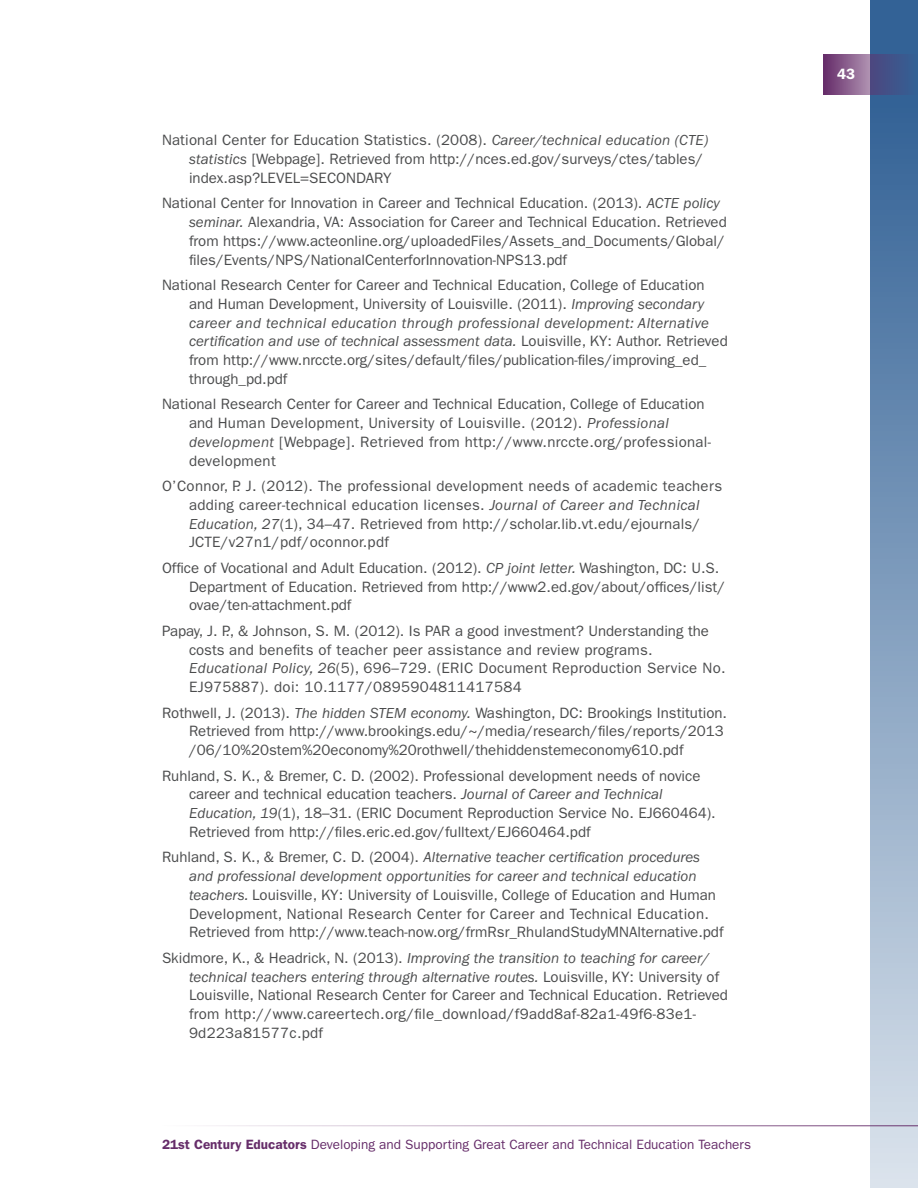
<style>
.page{position:relative;width:918px;height:1188px;background:#fff}
.page>*{position:absolute;margin:0;border:0;box-sizing:border-box;transform-origin:0 0}
.References{font:15px/18.8px "ITC Franklin Gothic Std";color:#4b4c4d}
.References-2{font:15px/18.8px "ITC Franklin Gothic Std";letter-spacing:.02em;color:#4b4c4d}
.t1{font:600 15px "ITC Franklin Gothic Std";color:#fff}
.t2{font:13.5px "ITC Franklin Gothic Std";color:#662d6a}
.s1{font-style:italic}
.s2{font-weight:600}
</style>
<div class="page">
<div style="left:870px;top:0;width:48px;height:1188px;background:linear-gradient(to bottom,#26588f,#dae2ec)"></div>
<hr style="left:162px;top:1125px;width:756px;height:1px;background:#662d6a">
<svg style="left:823px;top:54px;width:95px;height:40px;background:#64588b"></svg>
<p class="References" style="left:189px;top:131px;width:521px;text-indent:-27px">National Center for Education Statistics. (2008). <span class="s1">Career/technical education (CTE) statistics</span> [Webpage]. Retrieved from http://nces.ed.gov/surveys/ctes/tables/ index.asp?LEVEL=SECONDARY</p>
<p class="References" style="left:189px;top:194px;width:539px;text-indent:-27px">National Center for Innovation in Career and Technical Education. (2013). <span class="s1">ACTE policy seminar.</span> Alexandria, VA: Association for Career and Technical Education. Retrieved from https://www.acteonline.org/uploadedFiles/Assets_and_Documents/Global/ files/Events/NPS/NationalCenterforInnovation-NPS13.pdf</p>
<p class="References" style="left:189px;top:276px;width:540px;text-indent:-27px">National Research Center for Career and Technical Education, College of Education and Human Development, University of Louisville. (2011). <span class="s1">Improving secondary career and technical education through professional development: Alternative certification and use of technical assessment data.</span> Louisville, KY: Author. Retrieved from http://www.nrccte.org/sites/default/files/publication-files/improving_ed_ through_pd.pdf</p>
<p class="References-2" style="left:189px;top:395px;width:524px;text-indent:-27px">National Research Center for Career and Technical Education, College of Education and Human Development, University of Louisville. (2012). <span class="s1">Professional development</span> [Webpage]. Retrieved from http://www.nrccte.org/professional&shy;development</p>
<p class="References-2" style="left:189px;top:477px;width:535px;text-indent:-27px">O’Connor, P. J. (2012). The professional development needs of academic teachers adding career-technical education licenses. <span class="s1">Journal of Career and Technical Education, 27</span>(1), 34–47. Retrieved from http://scholar.lib.vt.edu/ejournals/ JCTE/v27n1/pdf/oconnor.pdf</p>
<p class="References" style="left:189px;top:558px;width:538px;text-indent:-27px">Office of Vocational and Adult Education. (2012). <span class="s1">CP joint letter.</span> Washington, DC: U.S.<br>Department of Education. Retrieved from http://www2.ed.gov/about/offices/list/ ovae/ten-attachment.pdf</p>
<p class="References-2" style="left:189px;top:621px;width:538px;text-indent:-27px">Papay, J. P., &amp; Johnson, S. M. (2012). Is PAR a good investment? Understanding the costs and benefits of teacher peer assistance and review programs.<br><span class="s1">Educational Policy, 26</span>(5), 696–729. (ERIC Document Reproduction Service No.<br>EJ975887). doi: 10.1177/0895904811417584</p>
<p class="References" style="left:189px;top:703px;width:540px;text-indent:-27px">Rothwell, J. (2013). <span class="s1">The hidden STEM economy.</span> Washington, DC: Brookings Institution.<br>Retrieved from http://www.brookings.edu/~/media/research/files/reports/2013 /06/10%20stem%20economy%20rothwell/thehiddenstemeconomy610.pdf</p>
<p class="References" style="left:189px;top:766px;width:528px;text-indent:-27px">Ruhland, S. K., &amp; Bremer, C. D. (2002). Professional development needs of novice career and technical education teachers. <span class="s1">Journal of Career and Technical Education, 19</span>(1), 18–31. (ERIC Document Reproduction Service No. EJ660464).<br>Retrieved from http://files.eric.ed.gov/fulltext/EJ660464.pdf</p>
<p class="References" style="left:189px;top:848px;width:536px;text-indent:-27px">Ruhland, S. K., &amp; Bremer, C. D. (2004). <span class="s1">Alternative teacher certification procedures and professional development opportunities for career and technical education teachers.</span> Louisville, KY: University of Louisville, College of Education and Human Development, National Research Center for Career and Technical Education.<br>Retrieved from http://www.teach-now.org/frmRsr_RhulandStudyMNAlternative.pdf</p>
<p class="References" style="left:189px;top:948px;width:541px;text-indent:-27px">Skidmore, K., &amp; Headrick, N. (2013). <span class="s1">Improving the transition to teaching for career/ technical teachers entering through alternative routes.</span> Louisville, KY: University of Louisville, National Research Center for Career and Technical Education. Retrieved from http://www.careertech.org/file_download/f9add8af-82a1-49f6-83e1- 9d223a81577c.pdf</p>
<p class="t2" style="left:162px;top:1137px;width:591px"><span class="s2">21st Century Educators</span> Developing and Supporting Great Career and Technical Education Teachers</p>
<p class="t1" style="left:837px;top:65px;width:19px">43</p>
</div>
